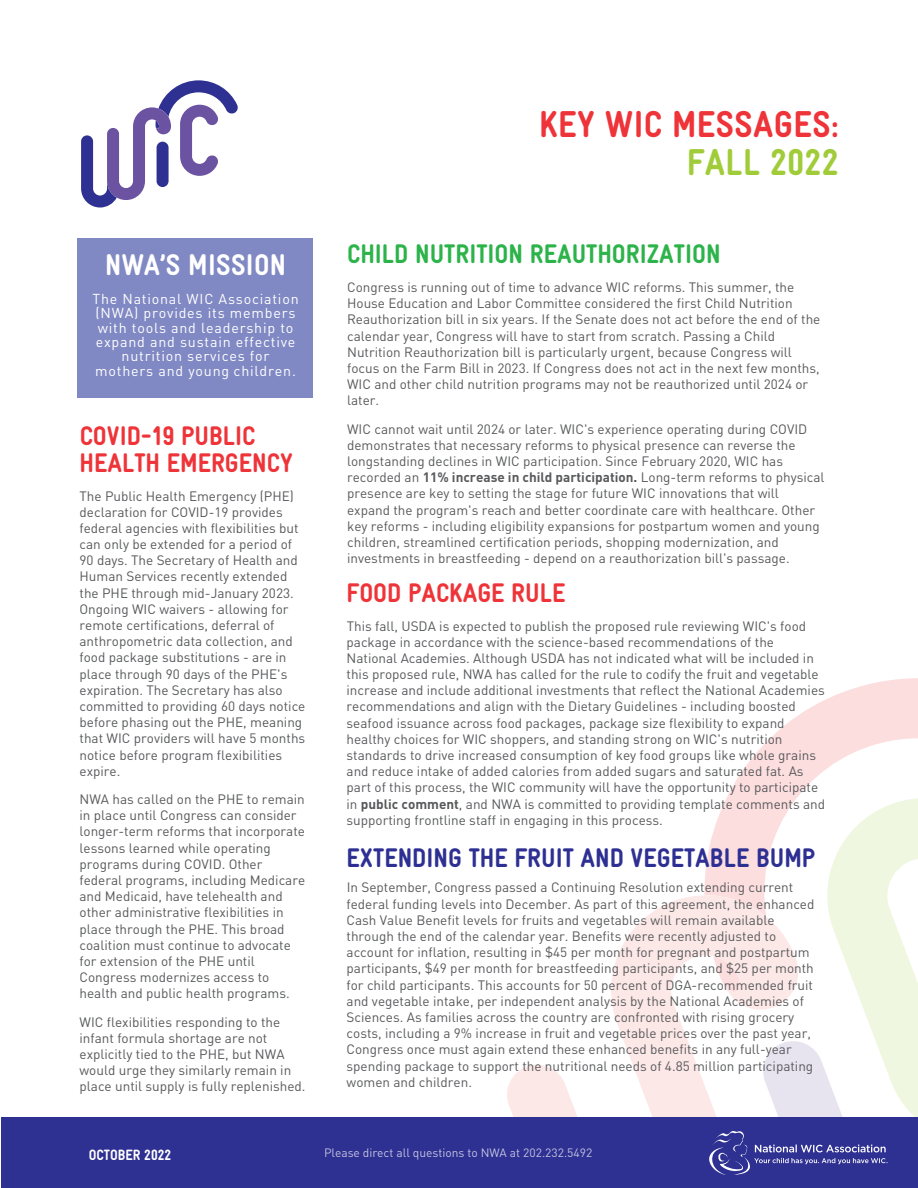
<style>
.page{position:relative;width:918px;height:1188px;background:#fff}
.page>*{position:absolute;margin:0;border:0;box-sizing:border-box;transform-origin:0 0}
.t1{font:900 37.5px/37.5px "WIC Gravur Condensed";letter-spacing:.01em;color:#ee3439;text-align:right}
.subheads{font:900 30px "WIC Gravur Condensed";letter-spacing:.01em;color:#fff}
.Paragraph_Style_1{font:900 27px/27px "WIC Gravur Condensed";color:#ee3439}
.Paragraph_Style_1-2{font:900 27px "WIC Gravur Condensed";color:#2d3092}
.Paragraph_Style_1-3{font:900 27px "WIC Gravur Condensed";color:#2cb34a}
.t2{font:900 15px "WIC Gravur Condensed";color:#fff}
.subheads-2{font:14.25px/14.2px "DIN Pro";letter-spacing:.055em;color:#fff;text-align:center}
.Paragraph_Style_1-4{font:13.5px/16.2px "DIN Pro";color:#57585a}
.Paragraph_Style_1-5{font:13.5px/16.2px "DIN Pro";color:#58595b}
.t3{font:12px "DIN Pro";color:#fff}
.s1{color:#a1cc3a}
.s2{font-weight:700}
</style>
<div class="page">
<svg style="left:705px;top:678px;width:213px;height:205px;fill:#fcdedf"></svg>
<svg style="left:503px;top:883px;width:256px;height:235px"></svg>
<svg style="left:759px;top:797px;width:159px;height:321px"></svg>
<div style="left:2px;top:1118px;width:916px;height:70px;background:#2e3092"></div>
<svg style="left:81px;top:80px;width:157px;height:128px"></svg>
<svg style="left:709px;top:1131px;width:178px;height:44px"></svg>
<div style="left:78px;top:239px;width:235px;height:159px;background:#8089c3"></div>
<p class="t1" style="left:539px;top:106px;width:301px">KEY WIC MESSAGES:<br><span class="s1">FALL 2022</span></p>
<p class="subheads" style="left:105px;top:248px;width:182px">NWA’S MISSION</p>
<p class="subheads-2" style="left:92px;top:291px;width:208px">The National WIC Association (NWA) provides its members with tools and leadership to expand and sustain effective nutrition services for mothers and young children.</p>
<p class="Paragraph_Style_1" style="left:80px;top:422px;width:215px">COVID-19 PUBLIC<br>HEALTH EMERGENCY</p>
<p class="Paragraph_Style_1-4" style="left:80px;top:487px;width:227px">The Public Health Emergency (PHE) declaration for COVID-19 provides federal agencies with flexibilities but can only be extended for a period of 90 days. The Secretary of Health and Human Services recently extended the PHE through mid-January 2023.<br>Ongoing WIC waivers - allowing for remote certifications, deferral of anthropometric data collection, and food package substitutions - are in place through 90 days of the PHE's expiration. The Secretary has also committed to providing 60 days notice before phasing out the PHE, meaning that WIC providers will have 5 months notice before program flexibilities expire.</p>
<p class="Paragraph_Style_1-4" style="left:80px;top:790px;width:227px">NWA has called on the PHE to remain in place until Congress can consider longer-term reforms that incorporate lessons learned while operating programs during COVID. Other federal programs, including Medicare and Medicaid, have telehealth and other administrative flexibilities in place through the PHE. This broad coalition must continue to advocate for extension of the PHE until Congress modernizes access to health and public health programs.</p>
<p class="Paragraph_Style_1-4" style="left:80px;top:1013px;width:228px">WIC flexibilities responding to the infant formula shortage are not explicitly tied to the PHE, but NWA would urge they similarly remain in place until supply is fully replenished.</p>
<p class="Paragraph_Style_1-3" style="left:347px;top:239px;width:375px">CHILD NUTRITION REAUTHORIZATION</p>
<p class="Paragraph_Style_1-5" style="left:347px;top:278px;width:475px">Congress is running out of time to advance WIC reforms. This summer, the House Education and Labor Committee considered the first Child Nutrition Reauthorization bill in six years. If the Senate does not act before the end of the calendar year, Congress will have to start from scratch. Passing a Child Nutrition Reauthorization bill is particularly urgent, because Congress will focus on the Farm Bill in 2023. If Congress does not act in the next few months, WIC and other child nutrition programs may not be reauthorized until 2024 or later.</p>
<p class="Paragraph_Style_1-5" style="left:347px;top:420px;width:479px">WIC cannot wait until 2024 or later. WIC's experience operating during COVID demonstrates that necessary reforms to physical presence can reverse the longstanding declines in WIC participation. Since February 2020, WIC has recorded an <span class="s2">11% increase in child participation.</span> Long-term reforms to physical presence are key to setting the stage for future WIC innovations that will expand the program's reach and better coordinate care with healthcare. Other key reforms - including eligibility expansions for postpartum women and young children, streamlined certification periods, shopping modernization, and investments in breastfeeding - depend on a reauthorization bill's passage.</p>
<p class="Paragraph_Style_1" style="left:347px;top:579px;width:220px">FOOD PACKAGE RULE</p>
<p class="Paragraph_Style_1-4" style="left:347px;top:617px;width:480px">This fall, USDA is expected to publish the proposed rule reviewing WIC's food package in accordance with the science-based recommendations of the National Academies. Although USDA has not indicated what will be included in this proposed rule, NWA has called for the rule to codify the fruit and vegetable increase and include additional investments that reflect the National Academies recommendations and align with the Dietary Guidelines - including boosted seafood issuance across food packages, package size flexibility to expand healthy choices for WIC shoppers, and standing strong on WIC's nutrition standards to drive increased consumption of key food groups like whole grains and reduce intake of added calories from added sugars and saturated fat. As part of this process, the WIC community will have the opportunity to participate in <span class="s2">public comment</span>, and NWA is committed to providing template comments and supporting frontline staff in engaging in this process.</p>
<p class="Paragraph_Style_1-2" style="left:347px;top:843px;width:470px">EXTENDING THE FRUIT AND VEGETABLE BUMP</p>
<p class="Paragraph_Style_1-5" style="left:347px;top:879px;width:469px">In September, Congress passed a Continuing Resolution extending current federal funding levels into December. As part of this agreement, the enhanced Cash Value Benefit levels for fruits and vegetables will remain available through the end of the calendar year. Benefits were recently adjusted to account for inflation, resulting in $45 per month for pregnant and postpartum participants, $49 per month for breastfeeding participants, and $25 per month for child participants. This accounts for 50 percent of DGA-recommended fruit and vegetable intake, per independent analysis by the National Academies of Sciences. As families across the country are confronted with rising grocery costs, including a 9% increase in fruit and vegetable prices over the past year, Congress once must again extend these enhanced benefits in any full-year spending package to support the nutritional needs of 4.85 million participating women and children.</p>
<p class="t2" style="left:89px;top:1146px;width:84px">OCTOBER 2022</p>
<p class="t3" style="left:324px;top:1144px;width:270px">Please direct all questions to NWA at 202.232.5492</p>
</div>
